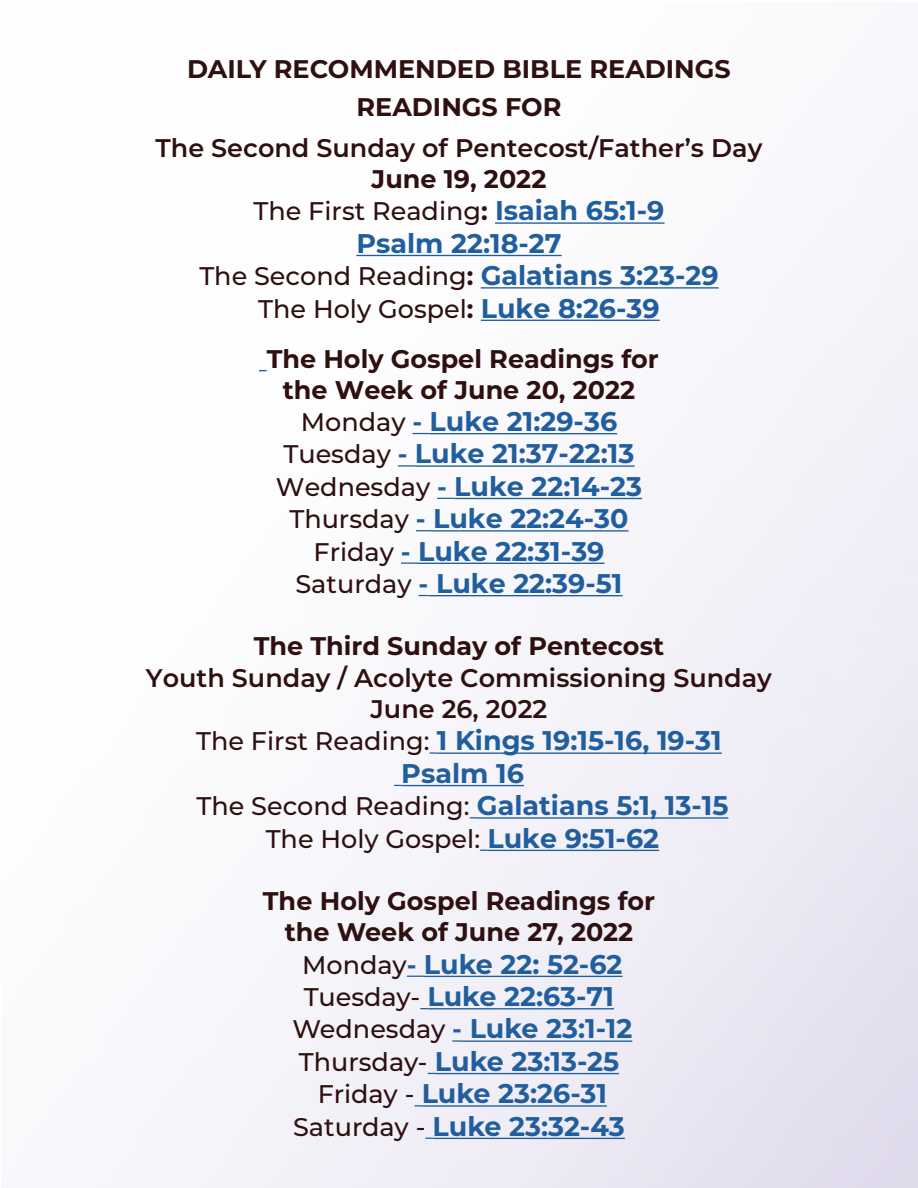
<style>
.page{position:relative;width:918px;height:1188px;background:#fff}
.page>*{position:absolute;margin:0;border:0;box-sizing:border-box;transform-origin:0 0}
.t1{font:700 27px/32.4px "Montserrat";color:#215e9e;text-align:center}
.t2{font:700 25.5px/38.1px "Montserrat";color:#2f1010;text-align:center}
.t3{font:500 25.5px/32.4px "Montserrat";color:#2f1010;text-align:center}
.t4{font:600 25.5px/31.5px "Montserrat";color:#2f1010;text-align:center}
.s1{font-weight:700}
.s2{font-weight:700;font-size:27px;color:#215e9e}
.s3{font-weight:500;font-size:25.5px;color:#2f1010}
.s4{font-size:25.5px}
</style>
<div class="page">
<hr style="left:495px;top:222px;width:169px;height:2px;background:#215e9e">
<hr style="left:356px;top:255px;width:206px;height:1px;background:#215e9e">
<hr style="left:481px;top:287px;width:238px;height:2px;background:#215e9e">
<hr style="left:481px;top:320px;width:179px;height:1px;background:#215e9e">
<svg style="left:412px;top:433px;width:18px;height:1px"></svg>
<hr style="left:430px;top:433px;width:187px;height:1px;background:#215e9e">
<svg style="left:398px;top:465px;width:17px;height:2px"></svg>
<hr style="left:415px;top:465px;width:220px;height:2px;background:#215e9e">
<svg style="left:437px;top:498px;width:17px;height:1px"></svg>
<hr style="left:454px;top:498px;width:188px;height:1px;background:#215e9e">
<svg style="left:416px;top:530px;width:17px;height:1px"></svg>
<hr style="left:433px;top:530px;width:196px;height:2px;background:#215e9e">
<svg style="left:401px;top:563px;width:17px;height:1px"></svg>
<hr style="left:418px;top:563px;width:187px;height:1px;background:#215e9e">
<hr style="left:428px;top:595px;width:195px;height:1px;background:#215e9e">
<svg style="left:430px;top:752px;width:7px;height:2px"></svg>
<hr style="left:437px;top:753px;width:285px;height:1px;background:#215e9e">
<hr style="left:401px;top:785px;width:123px;height:1px;background:#215e9e">
<hr style="left:477px;top:817px;width:251px;height:2px;background:#215e9e">
<hr style="left:487px;top:850px;width:172px;height:1px;background:#215e9e">
<svg style="left:407px;top:976px;width:17px;height:1px"></svg>
<hr style="left:424px;top:976px;width:199px;height:1px;background:#215e9e">
<hr style="left:428px;top:1008px;width:186px;height:1px;background:#215e9e">
<svg style="left:452px;top:1040px;width:10px;height:2px"></svg>
<hr style="left:462px;top:1041px;width:170px;height:1px;background:#215e9e">
<hr style="left:435px;top:1073px;width:184px;height:1px;background:#215e9e">
<hr style="left:422px;top:1105px;width:185px;height:2px;background:#215e9e">
<hr style="left:433px;top:1138px;width:192px;height:1px;background:#215e9e">
<p class="t2" style="left:187px;top:49px;width:545px">DAILY RECOMMENDED BIBLE READINGS<br>READINGS FOR</p>
<p class="t4" style="left:156px;top:131px;width:608px">The Second Sunday of Pentecost/Father’s Day</p>
<p class="t3" style="left:253px;top:162px;width:413px"><span class="s1">June 19, 2022<br></span>The First Reading<span class="s1">:</span> <span class="s2">Isaiah 65:1-9</span></p>
<p class="t1" style="left:356px;top:226px;width:207px">Psalm 22:18-27</p>
<p class="t3" style="left:199px;top:259px;width:521px">The Second Reading<span class="s1">:</span> <span class="s2">Galatians 3:23-29<br></span>The Holy Gospel<span class="s1">:</span> <span class="s2">Luke 8:26-39</span></p>
<p class="t2" style="left:267px;top:342px;width:394px;line-height:30.6px">The Holy Gospel Readings for the Week of June 20, 2022</p>
<p class="t1" style="left:276px;top:404px;width:368px"><span class="s3">Monday</span> <span class="s4">-</span> Luke 21:29-36<br><span class="s3">Tuesday</span> <span class="s4">-</span> Luke 21:37-22:13<br><span class="s3">Wednesday</span> <span class="s4">-</span> Luke 22:14-23<br><span class="s3">Thursday</span> <span class="s4">-</span> Luke 22:24-30<br><span class="s3">Friday</span> <span class="s4">-</span> Luke 22:31-39<br><span class="s3">Saturday</span> <span class="s4">-</span> Luke 22:39-51</p>
<p class="t2" style="left:254px;top:626px;width:412px">The Third Sunday of Pentecost</p>
<p class="t4" style="left:146px;top:661px;width:628px">Youth Sunday / Acolyte Commissioning Sunday<br>June 26, 2022</p>
<p class="t1" style="left:196px;top:723px;width:534px"><span class="s3">The First Reading:</span> 1 Kings 19:15-16, 19-31<br>Psalm 16<br><span class="s3">The Second Reading:</span> Galatians 5:1, 13-15</p>
<p class="t3" style="left:266px;top:821px;width:395px">The Holy Gospel: <span class="s2">Luke 9:51-62</span></p>
<p class="t2" style="left:263px;top:884px;width:394px;line-height:31.5px">The Holy Gospel Readings for the Week of June 27, 2022</p>
<p class="t1" style="left:293px;top:947px;width:341px"><span class="s3">Monday</span><span class="s4">-</span> Luke 22: 52-62<br><span class="s3">Tuesday-</span> Luke 22:63-71<br><span class="s3">Wednesday</span> <span class="s4">-</span> Luke 23:1-12<br><span class="s3">Thursday-</span> Luke 23:13-25<br><span class="s3">Friday -</span> Luke 23:26-31<br><span class="s3">Saturday -</span> Luke 23:32-43</p>
</div>
